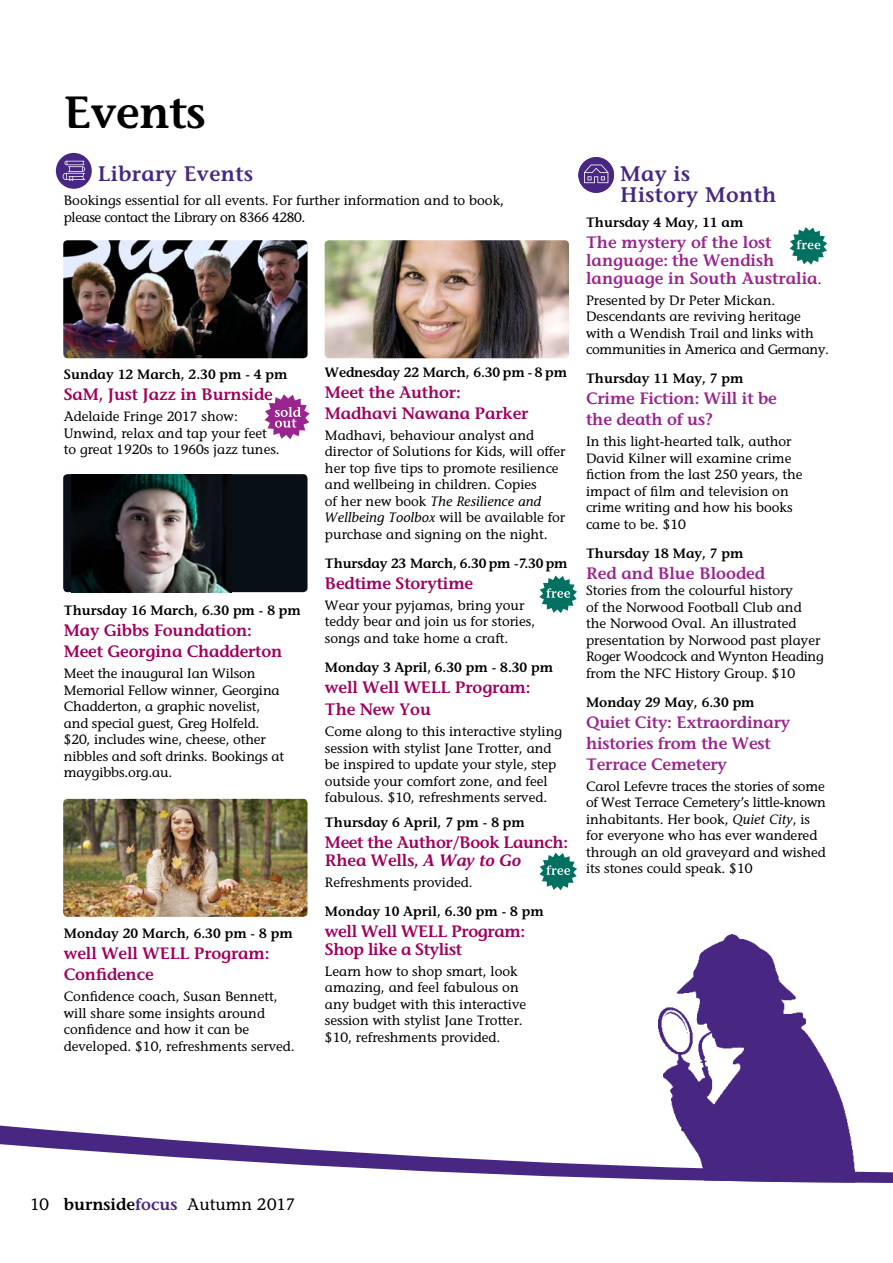
<style>
.page{position:relative;width:893px;height:1263px;background:#fff}
.page>*{position:absolute;margin:0;border:0;box-sizing:border-box;transform-origin:0 0}
.t1{font:600 45px "Stone Informal";letter-spacing:-.01em;color:#000}
.t2{font:600 21px/21px "Stone Informal";letter-spacing:.02em;color:#482783}
.t3{font:600 16.5px/21px "Stone Informal";letter-spacing:-.01em;color:#a0005d}
.t4{font:600 16.5px/21px "Stone Informal";letter-spacing:-.01em;color:#9a258f}
.t5{font:16.5px "Stone Informal";color:#000}
.t6{font:13.5px/16.5px "Stone Informal";color:#000}
.t7{font:600 13.5px "Stone Informal";color:#000}
.s1{font-style:italic}
.s2{font-weight:400;font-size:13.5px;color:#000}
.s3{font-weight:600}
.s4{font-weight:600;color:#482783}
</style>
<div class="page">
<svg style="left:539px;top:575px;width:38px;height:38px"></svg>
<svg style="left:539px;top:853px;width:38px;height:37px"></svg>
<svg style="left:790px;top:227px;width:37px;height:38px"></svg>
<div style="left:56px;top:153px;width:36px;height:36px;background:#482783;border-radius:50%"></div>
<svg style="left:63px;top:161px;width:22px;height:20px"></svg>
<div style="left:578px;top:157px;width:36px;height:36px;background:#482783;border-radius:50%"></div>
<svg style="left:584px;top:165px;width:24px;height:18px"></svg>
<div style="left:63px;top:474px;width:244px;height:118px;background:#090f17;border-radius:4px"></div>
<img style="left:72px;top:474px;width:159px;height:118px">
<img style="left:63px;top:799px;width:244px;height:118px">
<img style="left:63px;top:240px;width:245px;height:118px">
<img style="left:325px;top:240px;width:244px;height:118px">
<img style="left:658px;top:934px;width:190px;height:190px">
<svg style="left:265px;top:394px;width:45px;height:45px"></svg>
<svg style="left:0;top:1124px;width:893px;height:59px"></svg>
<h1 class="t1" style="left:64px;top:84px;width:143px">Events</h1>
<h2 class="t2" style="left:98px;top:163px;width:157px">Library Events</h2>
<p class="t6" style="left:64px;top:192px;width:442px">Bookings essential for all events. For further information and to book, please contact the Library on 8366 4280.</p>
<p class="t7" style="left:64px;top:366px;width:225px">Sunday 12 March, 2.30 pm - 4 pm</p>
<p class="t3" style="left:64px;top:384px;width:210px">SaM, Just Jazz in Burnside</p>
<p class="t6" style="left:64px;top:408px;width:217px">Adelaide Fringe 2017 show:<br>Unwind, relax and tap your feet to great 1920s to 1960s jazz tunes.</p>
<p class="t7" style="left:64px;top:602px;width:239px">Thursday 16 March, 6.30 pm - 8 pm</p>
<p class="t3" style="left:64px;top:620px;width:220px">May Gibbs Foundation:<br>Meet Georgina Chadderton</p>
<p class="t6" style="left:64px;top:665px;width:222px">Meet the inaugural Ian Wilson<br>Memorial Fellow winner, Georgina<br>Chadderton, a graphic novelist, and special guest, Greg Holfeld. $20, includes wine, cheese, other nibbles and soft drinks. Bookings at maygibbs.org.au.</p>
<p class="t7" style="left:64px;top:925px;width:230px">Monday 20 March, 6.30 pm - 8 pm</p>
<p class="t3" style="left:64px;top:943px;width:207px">well Well WELL Program:<br>Confidence</p>
<p class="t6" style="left:64px;top:988px;width:232px">Confidence coach, Susan Bennett, will share some insights around confidence and how it can be developed. $10, refreshments served.</p>
<p class="t7" style="left:325px;top:364px;width:244px">Wednesday 22 March, 6.30 pm - 8 pm</p>
<p class="t3" style="left:325px;top:382px;width:205px">Meet the Author:<br>Madhavi Nawana Parker</p>
<p class="t6" style="left:325px;top:427px;width:242px">Madhavi, behaviour analyst and director of Solutions for Kids, will offer her top five tips to promote resilience and wellbeing in children. Copies<br>of her new book <span class="s1">The Resilience and Wellbeing Toolbox</span> will be available for purchase and signing on the night.</p>
<p class="t7" style="left:325px;top:555px;width:244px">Thursday 23 March, 6.30 pm -7.30 pm</p>
<p class="t3" style="left:325px;top:573px;width:150px">Bedtime Storytime</p>
<p class="t6" style="left:325px;top:597px;width:212px">Wear your pyjamas, bring your teddy bear and join us for stories, songs and take home a craft.</p>
<p class="t7" style="left:325px;top:659px;width:230px">Monday 3 April, 6.30 pm - 8.30 pm</p>
<p class="t3" style="left:325px;top:676px;width:207px;line-height:22.2px">well Well WELL Program:<br>The New You</p>
<p class="t6" style="left:325px;top:723px;width:239px">Come along to this interactive styling session with stylist Jane Trotter, and be inspired to update your style, step outside your comfort zone, and feel fabulous. $10, refreshments served.</p>
<p class="t7" style="left:325px;top:814px;width:202px">Thursday 6 April, 7 pm - 8 pm</p>
<p class="t3" style="left:325px;top:833px;width:245px;line-height:18px">Meet the Author/Book Launch:<br>Rhea Wells, <span class="s1">A Way to Go</span></p>
<p class="t6" style="left:325px;top:874px;width:149px">Refreshments provided.</p>
<p class="t7" style="left:325px;top:903px;width:220px">Monday 10 April, 6.30 pm - 8 pm</p>
<p class="t3" style="left:325px;top:922px;width:202px;line-height:18px">well Well WELL Program:<br>Shop like a Stylist</p>
<p class="t6" style="left:325px;top:963px;width:203px">Learn how to shop smart, look amazing, and feel fabulous on any budget with this interactive session with stylist Jane Trotter. $10, refreshments provided.</p>
<h2 class="t2" style="left:620px;top:163px;width:158px">May is<br>History Month</h2>
<p class="t7" style="left:586px;top:214px;width:159px">Thursday 4 May, 11 am</p>
<p class="t4" style="left:586px;top:233px;width:237px;line-height:18px">The mystery of the lost language: the Wendish language in South Australia<span class="s2">.</span></p>
<p class="t6" style="left:586px;top:291px;width:245px">Presented by Dr Peter Mickan.<br>Descendants are reviving heritage with a Wendish Trail and links with communities in America and Germany.</p>
<p class="t7" style="left:586px;top:370px;width:159px">Thursday 11 May, 7 pm</p>
<p class="t4" style="left:586px;top:388px;width:192px">Crime Fiction: Will it be the death of us?</p>
<p class="t6" style="left:586px;top:433px;width:218px">In this light-hearted talk, author<br>David Kilner will examine crime fiction from the last 250 years, the impact of film and television on crime writing and how his books came to be. $10</p>
<p class="t7" style="left:586px;top:545px;width:159px">Thursday 18 May, 7 pm</p>
<p class="t4" style="left:586px;top:562px;width:181px">Red and Blue Blooded</p>
<p class="t6" style="left:586px;top:582px;width:239px">Stories from the colourful history<br>of the Norwood Football Club and the Norwood Oval. An illustrated presentation by Norwood past player Roger Woodcock and Wynton Heading from the NFC History Group. $10</p>
<p class="t7" style="left:586px;top:694px;width:170px">Monday 29 May, 6.30 pm</p>
<p class="t4" style="left:586px;top:712px;width:206px">Quiet City: Extraordinary histories from the West<br>Terrace Cemetery</p>
<p class="t6" style="left:586px;top:778px;width:241px">Carol Lefevre traces the stories of some of West Terrace Cemetery’s little-known inhabitants. Her book, <span class="s1">Quiet City</span>, is for everyone who has ever wandered through an old graveyard and wished its stones could speak. $10</p>
<p class="t5" style="left:30px;top:1194px;width:267px">10 <span class="s3">burnside</span><span class="s4">focus</span> Autumn 2017</p>
</div>
